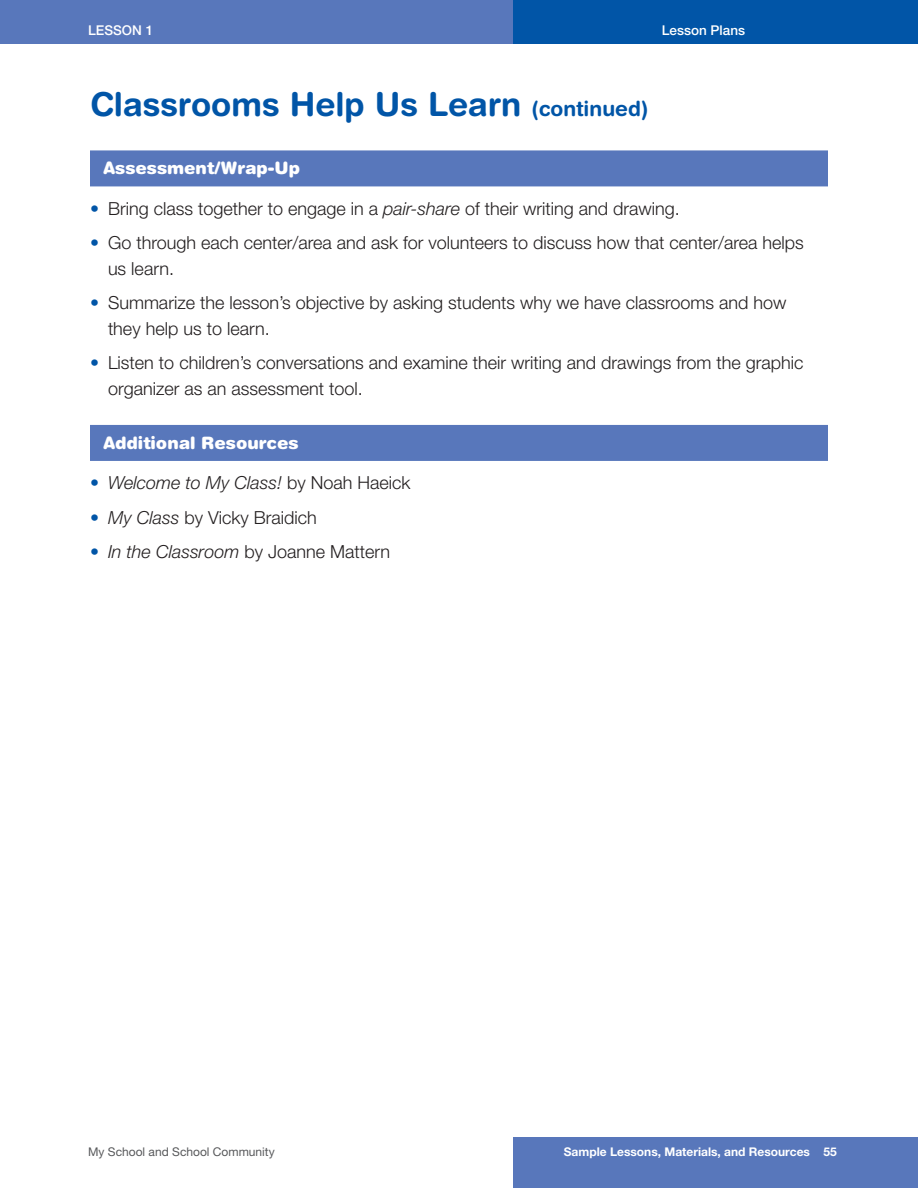
<style>
.page{position:relative;width:918px;height:1188px;background:#fff}
.page>*{position:absolute;margin:0;border:0;box-sizing:border-box;transform-origin:0 0}
.head_bold_22_24_blue{font:700 33px "Helvetica Rounded";letter-spacing:-.005em;color:#0155a7}
.t1{font:300 18px/25.5px "Helvetica Neue LT Std";color:#231f20}
.t2{font:italic 300 18px "Helvetica Neue LT Std";color:#231f20}
.lesson_plan_bar_head{font:900 17.1px "Helvetica Rounded";color:#fff}
.special_page_header{font:500 13.5px "Helvetica Neue LT Std";color:#fff}
.t3{font:700 12px "Helvetica Neue LT Std";color:#fff}
.t4{font:12px "Helvetica Neue LT Std";color:#57585a}
.s1{font-size:21px}
.s2{color:#0155a7}
.s3{font-style:italic}
.s4{font-style:normal;color:#0155a7}
.s5{font-style:normal}
</style>
<div class="page">
<div style="left:0;top:0;width:513px;height:43px;background:#5877bb"></div>
<div style="left:513px;top:0;width:405px;height:43px;background:#0155a7"></div>
<div style="left:513px;top:1138px;width:405px;height:50px;background:#5877bb"></div>
<div style="left:90px;top:150px;width:738px;height:36px;background:#5877bb"></div>
<div style="left:90px;top:425px;width:738px;height:36px;background:#5877bb"></div>
<p class="special_page_header" style="left:88px;top:22px;width:67px">LESSON 1</p>
<p class="special_page_header" style="left:662px;top:22px;width:85px">Lesson Plans</p>
<p class="head_bold_22_24_blue" style="left:90px;top:84px;width:560px">Classrooms Help Us Learn <span class="s1">(continued)</span></p>
<p class="lesson_plan_bar_head" style="left:104px;top:157px;width:198px">Assessment/Wrap-Up</p>
<p class="t1" style="left:90px;top:195px;width:591px"><span class="s2">•</span> Bring class together to engage in a <span class="s3">pair-share</span> of their writing and drawing.</p>
<p class="t1" style="left:108px;top:230px;width:697px;text-indent:-18px"><span class="s2">•</span> Go through each center/area and ask for volunteers to discuss how that center/area helps us learn.</p>
<p class="t1" style="left:108px;top:290px;width:680px;text-indent:-18px"><span class="s2">•</span> Summarize the lesson’s objective by asking students why we have classrooms and how they help us to learn.</p>
<p class="t1" style="left:108px;top:350px;width:697px;text-indent:-18px"><span class="s2">•</span> Listen to children’s conversations and examine their writing and drawings from the graphic organizer as an assessment tool.</p>
<p class="lesson_plan_bar_head" style="left:104px;top:432px;width:197px">Additional Resources</p>
<p class="t2" style="left:90px;top:472px;width:322px"><span class="s4">•</span> Welcome to My Class! <span class="s5">by Noah Haeick</span></p>
<p class="t1" style="left:90px;top:504px;width:228px"><span class="s2">•</span> <span class="s3">My Class</span> by Vicky Braidich</p>
<p class="t1" style="left:90px;top:539px;width:302px"><span class="s2">•</span> <span class="s3">In the Classroom</span> by Joanne Mattern</p>
<p class="t4" style="left:88px;top:1145px;width:188px">My School and School Community</p>
<p class="t3" style="left:564px;top:1144px;width:248px">Sample Lessons, Materials, and Resources</p>
<p class="t3" style="left:667px;top:1144px;width:171px">The Planning Framework 55</p>
</div>
